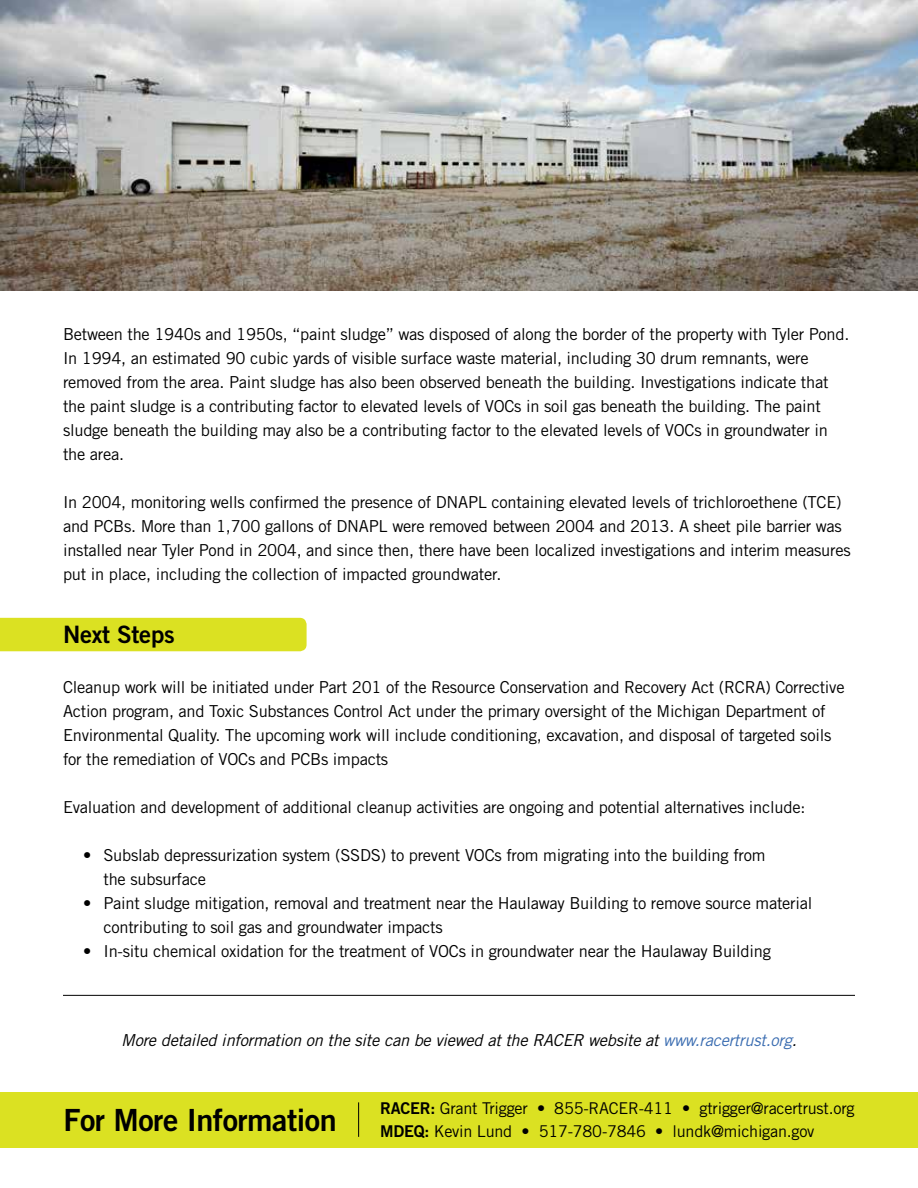
<style>
.page{position:relative;width:918px;height:1188px;background:#fff}
.page>*{position:absolute;margin:0;border:0;box-sizing:border-box;transform-origin:0 0}
.t1{font:30.6px "Trade Gothic LT Std Bd 2";letter-spacing:-.015em;color:#000}
.t2{font:24px "Trade Gothic LT Std Bd 2";letter-spacing:-.01em;color:#000}
.t3{font:16.5px/24px "Trade Gothic LT Std";letter-spacing:-.015em;color:#000}
.t4{font:italic 16.5px "Trade Gothic LT Std";letter-spacing:-.015em;color:#000}
.t5{font:16.2px "Trade Gothic LT Std";letter-spacing:-.015em;color:#000}
.s1{color:#3b6db1}
.s2{font-family:"Trade Gothic LT Std Bd 2"}
</style>
<div class="page">
<img style="left:0;top:0;width:918px;height:291px">
<div style="left:0;top:618px;width:307px;height:33px;background:#dbe122"></div>
<div style="left:1px;top:1092px;width:917px;height:56px;background:#dbe122"></div>
<hr style="left:358px;top:1102px;width:1px;height:35px;background:#000">
<hr style="left:63px;top:995px;width:792px;height:1px;background:#000">
<p class="t3" style="left:63px;top:322px;width:788px">Between the 1940s and 1950s, “paint sludge” was disposed of along the border of the property with Tyler Pond.<br>In 1994, an estimated 90 cubic yards of visible surface waste material, including 30 drum remnants, were removed from the area. Paint sludge has also been observed beneath the building. Investigations indicate that the paint sludge is a contributing factor to elevated levels of VOCs in soil gas beneath the building. The paint sludge beneath the building may also be a contributing factor to the elevated levels of VOCs in groundwater in the area.</p>
<p class="t3" style="left:63px;top:490px;width:789px">In 2004, monitoring wells confirmed the presence of DNAPL containing elevated levels of trichloroethene (TCE) and PCBs. More than 1,700 gallons of DNAPL were removed between 2004 and 2013. A sheet pile barrier was installed near Tyler Pond in 2004, and since then, there have been localized investigations and interim measures put in place, including the collection of impacted groundwater.</p>
<h2 class="t2" style="left:63px;top:620px;width:113px">Next Steps</h2>
<p class="t3" style="left:63px;top:675px;width:783px">Cleanup work will be initiated under Part 201 of the Resource Conservation and Recovery Act (RCRA) Corrective Action program, and Toxic Substances Control Act under the primary oversight of the Michigan Department of Environmental Quality. The upcoming work will include conditioning, excavation, and disposal of targeted soils for the remediation of VOCs and PCBs impacts</p>
<p class="t3" style="left:63px;top:795px;width:744px">Evaluation and development of additional cleanup activities are ongoing and potential alternatives include:</p>
<p class="t3" style="left:103px;top:843px;width:664px;text-indent:-20px">• Subslab depressurization system (SSDS) to prevent VOCs from migrating into the building from the subsurface</p>
<p class="t3" style="left:103px;top:891px;width:710px;text-indent:-20px">• Paint sludge mitigation, removal and treatment near the Haulaway Building to remove source material contributing to soil gas and groundwater impacts</p>
<p class="t3" style="left:83px;top:939px;width:689px">• In-situ chemical oxidation for the treatment of VOCs in groundwater near the Haulaway Building</p>
<p class="t4" style="left:121px;top:1030px;width:677px">More detailed information on the site can be viewed at the RACER website at <span class="s1">www.racertrust.org</span>.</p>
<h1 class="t1" style="left:64px;top:1101px;width:275px">For More Information</h1>
<p class="t5" style="left:380px;top:1099px;width:476px"><span class="s2">RACER:</span> Grant Trigger • 855-RACER-411 • gtrigger@racertrust.org</p>
<p class="t5" style="left:380px;top:1121px;width:436px"><span class="s2">MDEQ:</span> Kevin Lund • 517-780-7846 • lundk@michigan.gov</p>
</div>
